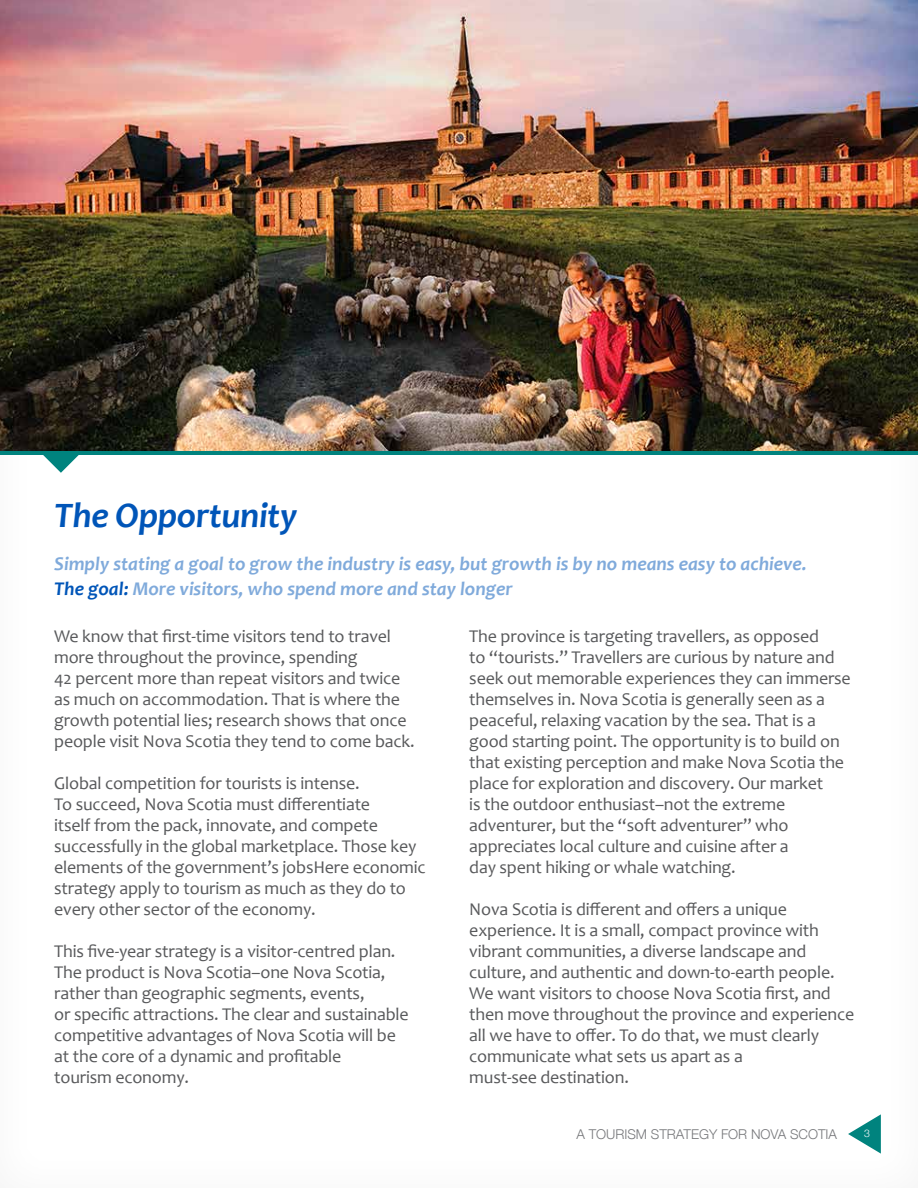
<style>
.page{position:relative;width:918px;height:1188px;background:#fff}
.page>*{position:absolute;margin:0;border:0;box-sizing:border-box;transform-origin:0 0}
.t1{font:italic 700 36px "Candara";letter-spacing:-.01em;color:#0055b8}
.t2{font:italic 700 19.5px/25.5px "Candara";color:#80aadb}
.t3{font:18px/21px "Candara";letter-spacing:-.01em;color:#58595b}
.t4{font:300 13.5px "Helvetica Neue";color:#77787b}
.t5{font:300 10.5px "Helvetica Neue";color:#fff}
.s1{color:#0055b8}
</style>
<div class="page">
<svg style="left:43px;top:450px;width:36px;height:23px"></svg>
<img style="left:0;top:0;width:918px;height:450px">
<h1 class="t1" style="left:54px;top:492px;width:244px">The Opportunity</h1>
<p class="t2" style="left:54px;top:550px;width:754px">Simply stating a goal to grow the industry is easy, but growth is by no means easy to achieve.<br><span class="s1">The goal:</span> More visitors, who spend more and stay longer</p>
<p class="t3" style="left:54px;top:626px;width:362px">We know that first-time visitors tend to travel more throughout the province, spending<br>42 percent more than repeat visitors and twice as much on accommodation. That is where the growth potential lies; research shows that once people visit Nova Scotia they tend to come back.</p>
<p class="t3" style="left:54px;top:773px;width:373px">Global competition for tourists is intense.<br>To succeed, Nova Scotia must differentiate<br>itself from the pack, innovate, and compete successfully in the global marketplace. Those key elements of the government’s jobsHere economic strategy apply to tourism as much as they do to every other sector of the economy.</p>
<p class="t3" style="left:54px;top:941px;width:356px">This five-year strategy is a visitor-centred plan.<br>The product is Nova Scotia–one Nova Scotia, rather than geographic segments, events,<br>or specific attractions. The clear and sustainable competitive advantages of Nova Scotia will be at the core of a dynamic and profitable<br>tourism economy.</p>
<p class="t3" style="left:469px;top:626px;width:383px">The province is targeting travellers, as opposed<br>to “tourists.” Travellers are curious by nature and seek out memorable experiences they can immerse themselves in. Nova Scotia is generally seen as a peaceful, relaxing vacation by the sea. That is a good starting point. The opportunity is to build on that existing perception and make Nova Scotia the place for exploration and discovery. Our market<br>is the outdoor enthusiast–not the extreme adventurer, but the “soft adventurer” who appreciates local culture and cuisine after a<br>day spent hiking or whale watching.</p>
<p class="t3" style="left:469px;top:899px;width:387px">Nova Scotia is different and offers a unique experience. It is a small, compact province with vibrant communities, a diverse landscape and culture, and authentic and down-to-earth people.<br>We want visitors to choose Nova Scotia first, and then move throughout the province and experience all we have to offer. To do that, we must clearly communicate what sets us apart as a<br>must-see destination.</p>
<p class="t4" style="left:576px;top:1123px;width:262px">A TOURISM STRATEGY FOR NOVA SCOTIA</p>
<p class="t5" style="left:864px;top:1125px;width:7px">3</p>
</div>
